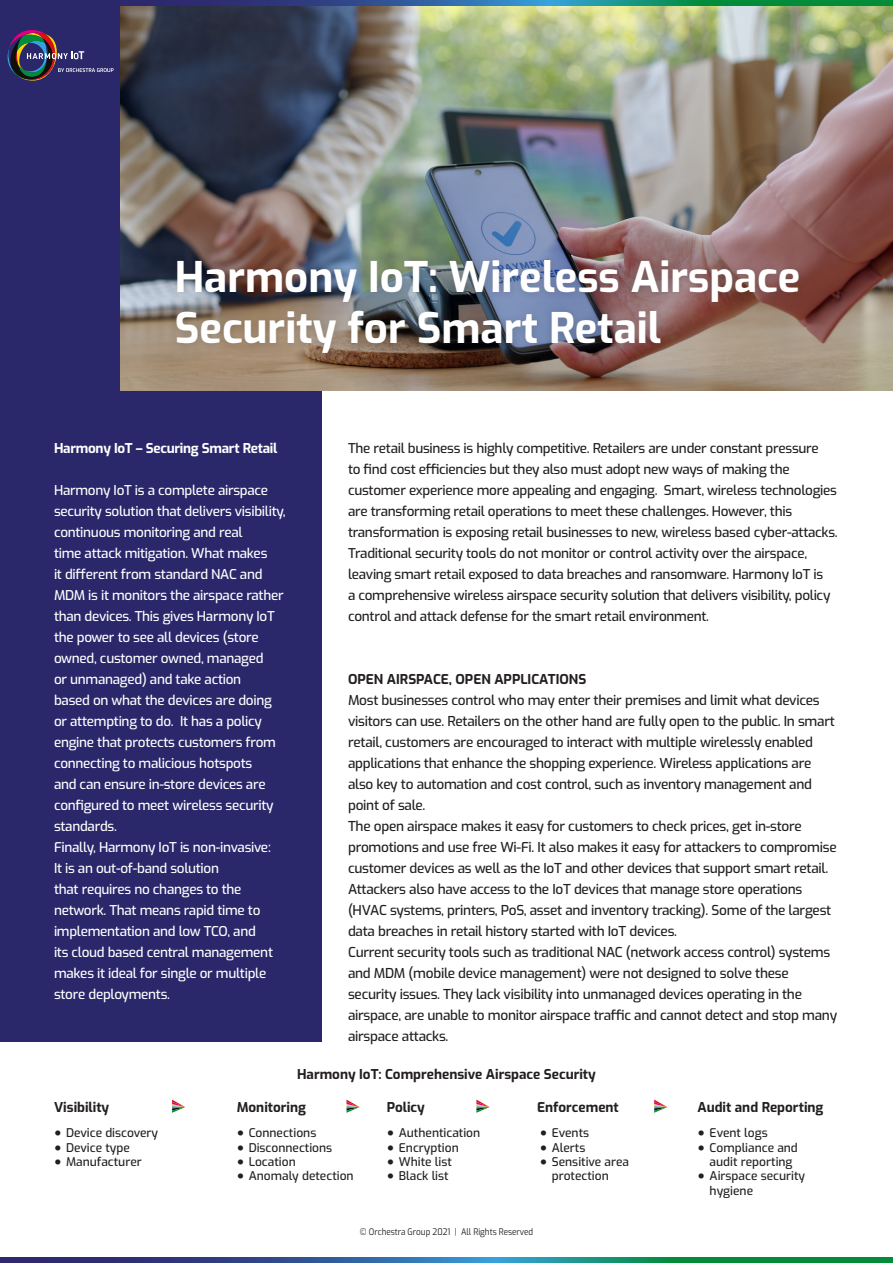
<style>
.page{position:relative;width:893px;height:1263px;background:#fff}
.page>*{position:absolute;margin:0;border:0;box-sizing:border-box;transform-origin:0 0}
.t1{font:700 42px/50.4px "Exo";color:#fff}
.Sub_h{font:500 13.65px/21px "Exo";letter-spacing:-.02em;color:#231f20}
.Sub_h-2{font:500 13.5px/21px "Exo";letter-spacing:-.02em;color:#fff}
.Sub_h-3{font:500 13.5px/21px "Exo";letter-spacing:-.02em;color:#231f20}
.t2{font:700 13.5px "Exo";color:#231f20}
.Sub_h-4{font:700 13.5px "Exo";letter-spacing:-.02em;color:#fff}
.t3{font:500 12px/14.4px "Exo";color:#231f20}
.Body_Text{font:9px "Exo";color:#231f20;scale:.9 1}
.s1{font-family:"Helvetica Neue"}
</style>
<div class="page">
<div style="left:0;top:0;width:322px;height:1041px;background:#2a286b"></div>
<img style="left:121px;top:6px;width:772px;height:384px">
<svg style="left:248px;top:0;width:645px;height:6px;background:#1d797b"></svg>
<svg style="left:0;top:1257px;width:893px;height:6px;background:#206c79"></svg>
<div style="left:169px;top:253px;width:637px;height:109px;background:#231f20;opacity:.2"></div>
<svg style="left:172px;top:1100px;width:13px;height:13px"></svg>
<svg style="left:346px;top:1100px;width:14px;height:13px"></svg>
<svg style="left:476px;top:1100px;width:14px;height:13px"></svg>
<svg style="left:654px;top:1100px;width:13px;height:13px"></svg>
<svg style="left:8px;top:30px;width:106px;height:51px"></svg>
<p class="t1" style="left:175px;top:249px;width:627px">Harmony IoT: Wireless Airspace<br>Security for Smart Retail</p>
<p class="Sub_h-4" style="left:54px;top:438px;width:225px">Harmony IoT – Securing Smart Retail</p>
<p class="Sub_h-2" style="left:54px;top:479px;width:233px">Harmony IoT is a complete airspace security solution that delivers visibility, continuous monitoring and real<br>time attack mitigation. What makes<br>it different from standard NAC and MDM is it monitors the airspace rather than devices. This gives Harmony IoT the power to see all devices (store owned, customer owned, managed<br>or unmanaged) and take action<br>based on what the devices are doing or attempting to do. It has a policy engine that protects customers from connecting to malicious hotspots<br>and can ensure in-store devices are configured to meet wireless security standards.</p>
<p class="Sub_h-2" style="left:54px;top:836px;width:221px">Finally, Harmony IoT is non-invasive:<br>It is an out-of-band solution<br>that requires no changes to the network. That means rapid time to implementation and low TCO, and its cloud based central management makes it ideal for single or multiple store deployments.</p>
<p class="Sub_h-3" style="left:348px;top:437px;width:491px">The retail business is highly competitive. Retailers are under constant pressure<br>to find cost efficiencies but they also must adopt new ways of making the customer experience more appealing and engaging. Smart, wireless technologies are transforming retail operations to meet these challenges. However, this transformation is exposing retail businesses to new, wireless based cyber-attacks.<br>Traditional security tools do not monitor or control activity over the airspace, leaving smart retail exposed to data breaches and ransomware. Harmony IoT is<br>a comprehensive wireless airspace security solution that delivers visibility, policy control and attack defense for the smart retail environment.</p>
<p class="t2" style="left:348px;top:669px;width:240px">OPEN AIRSPACE, OPEN APPLICATIONS</p>
<p class="Sub_h" style="left:348px;top:689px;width:488px">Most businesses control who may enter their premises and limit what devices visitors can use. Retailers on the other hand are fully open to the public. In smart retail, customers are encouraged to interact with multiple wirelessly enabled applications that enhance the shopping experience. Wireless applications are also key to automation and cost control, such as inventory management and point of sale.</p>
<p class="Sub_h" style="left:348px;top:815px;width:490px">The open airspace makes it easy for customers to check prices, get in-store promotions and use free Wi-Fi. It also makes it easy for attackers to compromise customer devices as well as the IoT and other devices that support smart retail.<br>Attackers also have access to the IoT devices that manage store operations (HVAC systems, printers, PoS, asset and inventory tracking). Some of the largest data breaches in retail history started with IoT devices.</p>
<p class="Sub_h" style="left:348px;top:941px;width:491px">Current security tools such as traditional NAC (network access control) systems and MDM (mobile device management) were not designed to solve these security issues. They lack visibility into unmanaged devices operating in the airspace, are unable to monitor airspace traffic and cannot detect and stop many airspace attacks.</p>
<p class="t2" style="left:297px;top:1064px;width:300px">Harmony IoT: Comprehensive Airspace Security</p>
<p class="t2" style="left:54px;top:1096px;width:57px">Visibility</p>
<p class="t2" style="left:237px;top:1096px;width:71px">Monitoring</p>
<p class="t3" style="left:54px;top:1125px;width:106px"><span class="s1">●</span> Device discovery</p>
<p class="t3" style="left:54px;top:1139px;width:77px"><span class="s1">●</span> Device type</p>
<p class="t3" style="left:54px;top:1154px;width:89px"><span class="s1">●</span> Manufacturer</p>
<p class="t3" style="left:237px;top:1125px;width:81px"><span class="s1">●</span> Connections</p>
<p class="t3" style="left:237px;top:1139px;width:97px"><span class="s1">●</span> Disconnections</p>
<p class="t3" style="left:237px;top:1154px;width:61px"><span class="s1">●</span> Location</p>
<p class="t3" style="left:237px;top:1168px;width:119px"><span class="s1">●</span> Anomaly detection</p>
<p class="t2" style="left:387px;top:1096px;width:40px">Policy</p>
<p class="t3" style="left:387px;top:1125px;width:95px"><span class="s1">●</span> Authentication</p>
<p class="t3" style="left:387px;top:1139px;width:73px"><span class="s1">●</span> Encryption</p>
<p class="t3" style="left:387px;top:1154px;width:67px"><span class="s1">●</span> White list</p>
<p class="t3" style="left:387px;top:1168px;width:63px"><span class="s1">●</span> Black list</p>
<p class="t2" style="left:537px;top:1096px;width:83px">Enforcement</p>
<p class="t3" style="left:540px;top:1125px;width:51px"><span class="s1">●</span> Events</p>
<p class="t3" style="left:540px;top:1139px;width:47px"><span class="s1">●</span> Alerts</p>
<p class="t3" style="left:552px;top:1154px;width:79px;text-indent:-12px"><span class="s1">●</span> Sensitive area protection</p>
<p class="Body_Text" style="left:360px;top:1225px;width:194px">© Orchestra Group 2021 | All Rights Reserved</p>
<p class="t2" style="left:698px;top:1096px;width:127px">Audit and Reporting</p>
<p class="t3" style="left:698px;top:1125px;width:72px"><span class="s1">●</span> Event logs</p>
<p class="t3" style="left:698px;top:1139px;width:102px;text-align:center"><span class="s1">●</span> Compliance and audit reporting</p>
<p class="t3" style="left:710px;top:1168px;width:97px;text-indent:-12px"><span class="s1">●</span> Airspace security hygiene</p>
</div>
